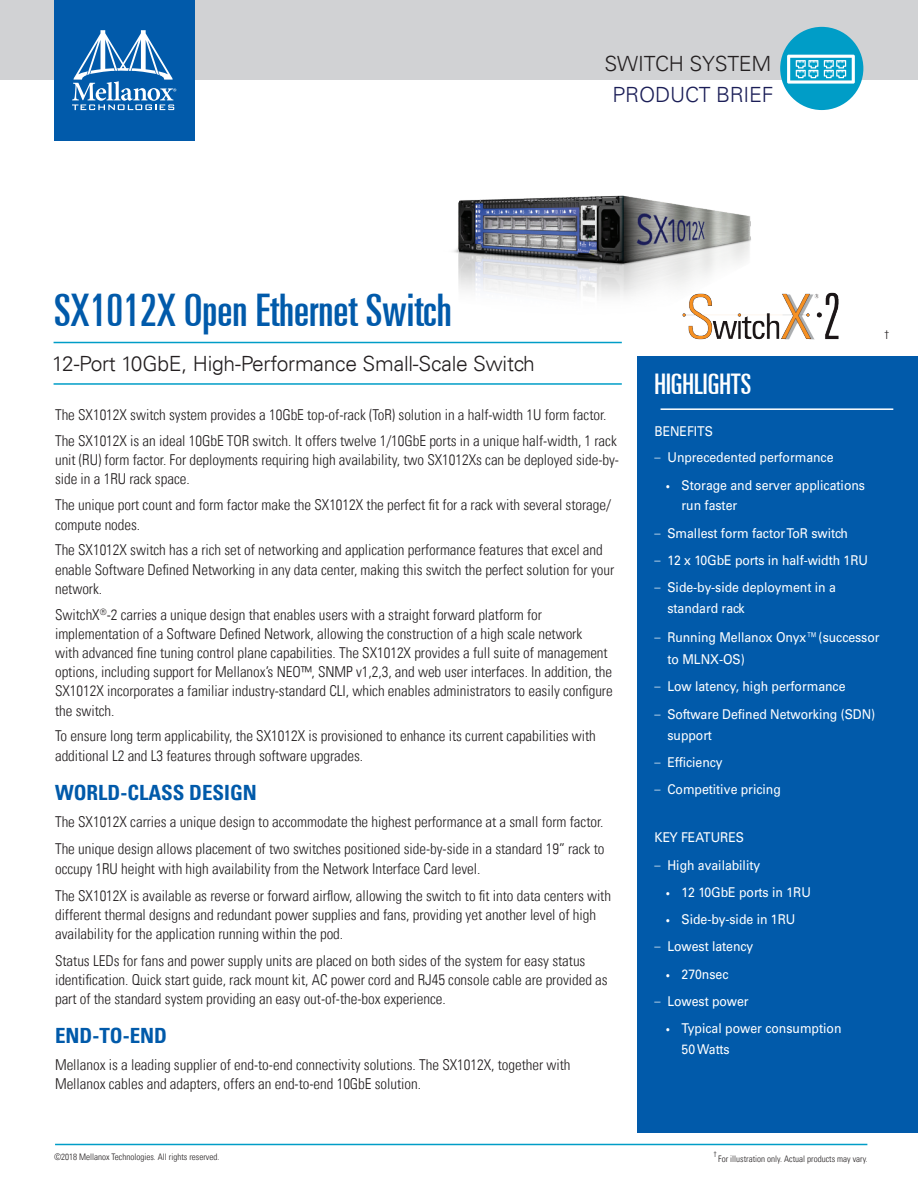
<style>
.page{position:relative;width:918px;height:1188px;background:#fff}
.page>*{position:absolute;margin:0;border:0;box-sizing:border-box;transform-origin:0 0}
.t1{font:ultra-condensed 45px "Univers LT";color:#015aaa}
.t2{font:ultra-condensed 28.5px "Univers LT";color:#fff}
.t3{font:300 21px "Univers LT";letter-spacing:-.01em;color:#231f20}
.t4{font:700 condensed 21px "Univers LT";color:#015aaa}
.t5{font:300 21px "Univers";letter-spacing:-.01em;color:#1b1e57}
.t6{font:300 21px "Univers";letter-spacing:-.01em;color:#231f20}
.t7{font:300 condensed 15px/19.2px "Univers LT";letter-spacing:-.005em;color:#231f20}
.t8{font:13.5px/20.9px "Univers";letter-spacing:-.005em;color:#fff;scale:.91 1}
.t9{font:300 condensed 12px "Univers LT";color:#231f20}
.t10{font:300 condensed 9px "Univers LT";color:#231f20}
.t11{font:300 condensed 7.8px "Univers LT";color:#231f20}
.s1{font-family:"Univers LT";font-weight:300;font-stretch:condensed}
.s2{font-family:"Univers LT";font-weight:300;font-stretch:condensed;font-size:9px}
</style>
<div class="page">
<div style="left:0;top:0;width:918px;height:80px;background:#d1d2d4"></div>
<div style="left:54px;top:0;width:140px;height:140px;background:#015aaa"></div>
<svg style="left:72px;top:30px;width:104px;height:80px"></svg>
<hr style="left:55px;top:1144px;width:812px;height:1px;background:#009dc7">
<hr style="left:54px;top:383px;width:568px;height:2px;background:#009dc7">
<hr style="left:54px;top:342px;width:568px;height:1px;background:#009dc7">
<div style="left:780px;top:27px;width:83px;height:83px;background:#009dc7;border-radius:50%"></div>
<div style="left:638px;top:356px;width:280px;height:776px;background:#015aaa"></div>
<hr style="left:661px;top:408px;width:232px;height:2px;background:#fff">
<svg style="left:787px;top:54px;width:68px;height:30px"></svg>
<img style="left:453px;top:195px;width:298px;height:102px">
<img style="left:680px;top:286px;width:159px;height:54px">
<h3 class="t6" style="left:605px;top:51px;width:168px">SWITCH SYSTEM</h3>
<h1 class="t1" style="left:54px;top:284px;width:399px">SX1012X Open Ethernet Switch</h1>
<h3 class="t3" style="left:52px;top:351px;width:484px">12-Port 10GbE, High-Performance Small-Scale Switch</h3>
<h3 class="t5" style="left:613px;top:82px;width:162px">PRODUCT BRIEF</h3>
<h2 class="t2" style="left:655px;top:368px;width:98px">HIGHLIGHTS</h2>
<p class="t9" style="left:884px;top:327px;width:7px">†</p>
<p class="t7" style="left:55px;top:402px;width:563px;line-height:26px">The SX1012X switch system provides a 10GbE top-of-rack (ToR) solution in a half-width 1U form factor.<br>The SX1012X is an ideal 10GbE TOR switch. It offers twelve 1/10GbE ports in a unique half-width, 1 rack</p>
<p class="t7" style="left:55px;top:450px;width:566px">unit (RU) form factor. For deployments requiring high availability, two SX1012Xs can be deployed side-by&shy;side in a 1RU rack space.</p>
<p class="t7" style="left:55px;top:495px;width:558px">The unique port count and form factor make the SX1012X the perfect fit for a rack with several storage/ compute nodes.</p>
<p class="t7" style="left:55px;top:541px;width:561px">The SX1012X switch has a rich set of networking and application performance features that excel and enable Software Defined Networking in any data center, making this switch the perfect solution for your network.</p>
<p class="t7" style="left:55px;top:605px;width:559px">SwitchX<sup>®</sup>-2 carries a unique design that enables users with a straight forward platform for implementation of a Software Defined Network, allowing the construction of a high scale network<br>with advanced fine tuning control plane capabilities. The SX1012X provides a full suite of management options, including support for Mellanox’s NEO™, SNMP v1,2,3, and web user interfaces. In addition, the SX1012X incorporates a familiar industry-standard CLI, which enables administrators to easily configure the switch.</p>
<p class="t7" style="left:55px;top:727px;width:542px">To ensure long term applicability, the SX1012X is provisioned to enhance its current capabilities with additional L2 and L3 features through software upgrades.</p>
<h3 class="t4" style="left:55px;top:780px;width:203px">WORLD-CLASS DESIGN</h3>
<p class="t7" style="left:55px;top:809px;width:551px;line-height:27px">The SX1012X carries a unique design to accommodate the highest performance at a small form factor.<br>The unique design allows placement of two switches positioned side-by-side in a standard 19” rack to</p>
<p class="t7" style="left:55px;top:855px;width:558px;line-height:27px">occupy 1RU height with high availability from the Network Interface Card level.<br>The SX1012X is available as reverse or forward airflow, allowing the switch to fit into data centers with</p>
<p class="t7" style="left:55px;top:905px;width:543px">different thermal designs and redundant power supplies and fans, providing yet another level of high availability for the application running within the pod.</p>
<p class="t7" style="left:55px;top:951px;width:554px">Status LEDs for fans and power supply units are placed on both sides of the system for easy status identification. Quick start guide, rack mount kit, AC power cord and RJ45 console cable are provided as part of the standard system providing an easy out-of-the-box experience.</p>
<h3 class="t4" style="left:55px;top:1023px;width:113px">END-TO-END</h3>
<p class="t7" style="left:55px;top:1055px;width:517px">Mellanox is a leading supplier of end-to-end connectivity solutions. The SX1012X, together with<br>Mellanox cables and adapters, offers an end-to-end 10GbE solution.</p>
<p class="t8" style="left:655px;top:421px;width:66px">BENEFITS</p>
<p class="t8" style="left:655px;top:447px;width:198px"><span class="s1">–</span> Unprecedented performance</p>
<p class="t8" style="left:682px;top:474px;width:203px;text-indent:-16px"><span class="s2">•</span> Storage and server applications run faster</p>
<p class="t8" style="left:655px;top:523px;width:214px"><span class="s1">–</span> Smallest form factor ToR switch</p>
<p class="t8" style="left:655px;top:550px;width:236px"><span class="s1">–</span> 12 x 10GbE ports in half-width 1RU</p>
<p class="t8" style="left:667px;top:577px;width:186px;text-indent:-13px"><span class="s1">–</span> Side-by-side deployment in a standard rack</p>
<p class="t8" style="left:667px;top:626px;width:235px;line-height:22.4px;text-indent:-13px"><span class="s1">–</span> Running Mellanox Onyx™(successor to MLNX-OS)</p>
<p class="t8" style="left:655px;top:676px;width:211px"><span class="s1">–</span> Low latency, high performance</p>
<p class="t8" style="left:667px;top:704px;width:230px;text-indent:-13px"><span class="s1">–</span> Software Defined Networking (SDN) support</p>
<p class="t8" style="left:655px;top:752px;width:76px"><span class="s1">–</span> Efficiency</p>
<p class="t8" style="left:655px;top:779px;width:140px"><span class="s1">–</span> Competitive pricing</p>
<p class="t8" style="left:655px;top:827px;width:100px">KEY FEATURES</p>
<p class="t8" style="left:655px;top:854px;width:118px"><span class="s1">–</span> High availability</p>
<p class="t8" style="left:665px;top:882px;width:162px"><span class="s2">•</span> 12 10GbE ports in 1RU</p>
<p class="t8" style="left:665px;top:909px;width:145px"><span class="s2">•</span> Side-by-side in 1RU</p>
<p class="t8" style="left:655px;top:936px;width:110px"><span class="s1">–</span> Lowest latency</p>
<p class="t8" style="left:665px;top:964px;width:71px"><span class="s2">•</span> 270nsec</p>
<p class="t8" style="left:655px;top:991px;width:105px"><span class="s1">–</span> Lowest power</p>
<p class="t8" style="left:682px;top:1018px;width:177px;text-indent:-16px"><span class="s2">•</span> Typical power consumption<br>50 Watts</p>
<p class="t10" style="left:54px;top:1151px;width:167px">©2018 Mellanox Technologies. All rights reserved.</p>
<p class="t11" style="left:714px;top:1150px;width:5px">†</p>
<p class="t10" style="left:718px;top:1153px;width:151px">For illustration only. Actual products may vary.</p>
</div>
